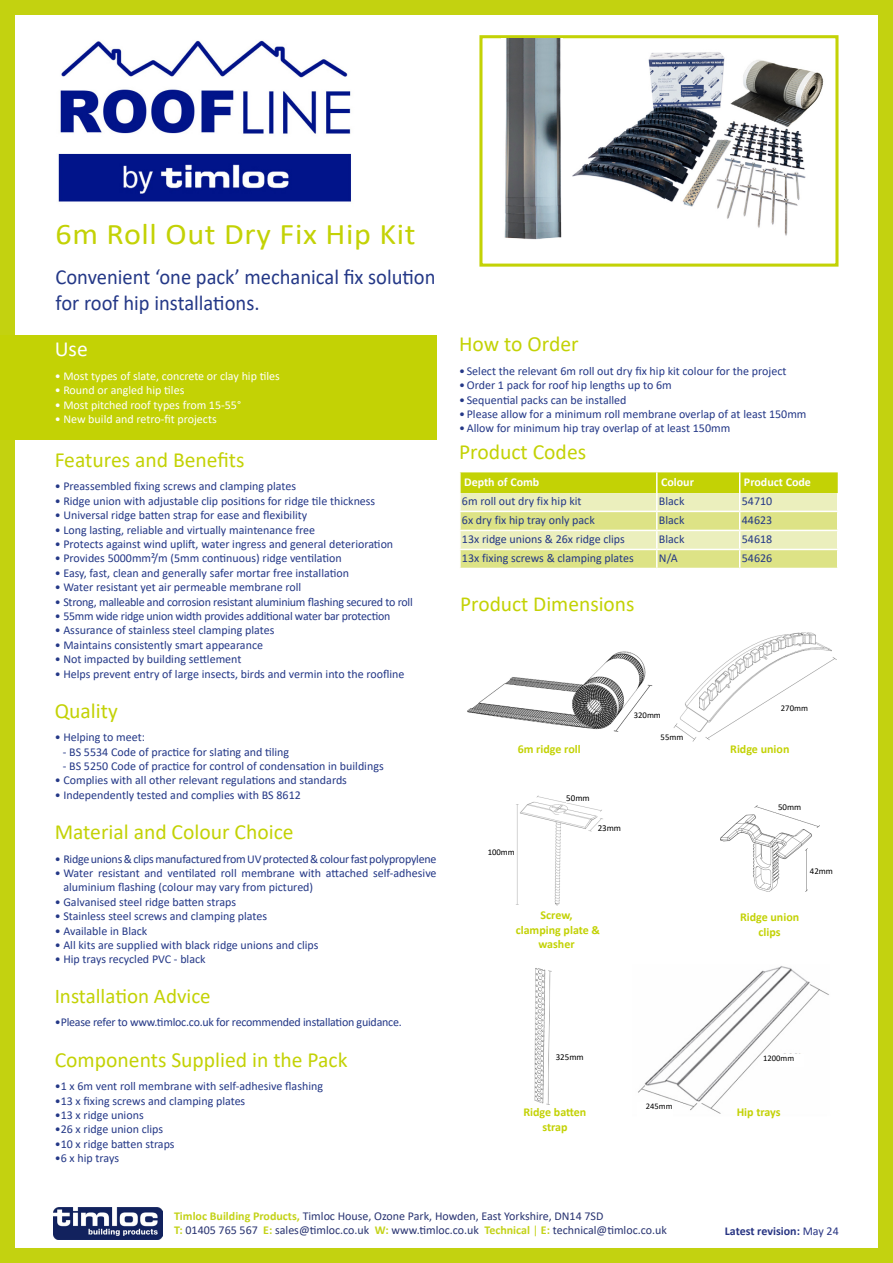
<style>
.page{position:relative;width:893px;height:1263px;background:#fff}
.page>*{position:absolute;margin:0;border:0;box-sizing:border-box;transform-origin:0 0}
.t1{font:30px "Calibri";letter-spacing:.02em;color:#c3d205;scale:1.07 1}
.t2{font:21.6px "Calibri";color:#c3d205}
.t3{font:21.6px "Calibri";color:#fff}
.t4{font:21.45px/25.7px "Calibri";color:#243887;scale:.96 1}
.t5{font:21.45px "Calibri";color:#c3d205}
.t6{font:21px "Calibri";color:#c3d205}
.t7{font:12px/14.4px "Calibri";color:#243887}
.t8{font:12px "Calibri";letter-spacing:-.02em;color:#243887}
.t9{font:12px/14.4px "Calibri";color:#283371}
.t10{font:12px "Calibri";color:#fff}
.t11{font:700 12px/14.4px "Calibri";color:#c3d205;text-align:center}
.t12{font:700 12px "Calibri";color:#fff}
.t13{font:700 12px "Calibri";color:#283583}
.t14{font:9px "Calibri";color:#000}
.t15{font:8.85px "Calibri";color:#000}
.t16{font:8.7px "Calibri";color:#000}
.t17{font:8.55px "Calibri";color:#000}
.s1{font-weight:700;color:#c3d217}
.s2{color:#c3d217}
.s3{font-weight:400}
</style>
<div class="page">
<div style="left:0;top:0;width:893px;height:1263px;border:15px solid #c3d210"></div>
<img style="left:54px;top:1208px;width:108px;height:32px">
<img style="left:58px;top:40px;width:293px;height:162px">
<div style="left:0;top:335px;width:437px;height:104px;background:#c3d205"></div>
<img style="left:467px;top:651px;width:186px;height:81px">
<img style="left:673px;top:632px;width:164px;height:110px">
<img style="left:516px;top:795px;width:87px;height:111px">
<img style="left:534px;top:968px;width:18px;height:137px">
<div style="left:566px;top:794px;width:36px;height:9px;background:#fff"></div>
<div style="left:598px;top:824px;width:36px;height:9px;background:#fff"></div>
<img style="left:638px;top:966px;width:191px;height:148px">
<div style="left:763px;top:1054px;width:40px;height:12px;background:#fff"></div>
<div style="left:637px;top:1102px;width:36px;height:15px;background:#fff"></div>
<svg style="left:459px;top:472px;width:379px;height:96px;background:#dee586"></svg>
<img style="left:504px;top:39px;width:320px;height:201px">
<div style="left:479px;top:35px;width:359px;height:232px;border:3px solid #c3d205"></div>
<img style="left:720px;top:806px;width:100px;height:85px">
<h1 class="t1" style="left:56px;top:213px;width:338px">6m Roll Out Dry Fix Hip Kit</h1>
<h3 class="t4" style="left:56px;top:264px;width:397px">Convenient ‘one pack’ mechanical fix solution for roof hip installations.</h3>
<h2 class="t3" style="left:55px;top:334px;width:35px">Use</h2>
<p class="t10" style="left:55px;top:367px;width:227px">• Most types of slate, concrete or clay hip tiles</p>
<p class="t10" style="left:55px;top:382px;width:131px">• Round or angled hip tiles</p>
<p class="t10" style="left:55px;top:396px;width:188px">• Most pitched roof types from 15-55°</p>
<p class="t10" style="left:55px;top:411px;width:164px">• New build and retro-fit projects</p>
<h2 class="t2" style="left:55px;top:445px;width:191px">Features and Benefits</h2>
<p class="t7" style="left:55px;top:479px;width:243px">• Preassembled fixing screws and clamping plates</p>
<p class="t7" style="left:55px;top:493px;width:322px">• Ridge union with adjustable clip positions for ridge tile thickness</p>
<p class="t7" style="left:55px;top:508px;width:254px">• Universal ridge batten strap for ease and flexibility</p>
<p class="t7" style="left:55px;top:522px;width:262px">• Long lasting, reliable and virtually maintenance free</p>
<p class="t7" style="left:55px;top:536px;width:340px">• Protects against wind uplift, water ingress and general deterioration</p>
<p class="t7" style="left:55px;top:551px;width:289px">• Provides 5000mm²/m (5mm continuous) ridge ventilation</p>
<p class="t7" style="left:55px;top:565px;width:296px">• Easy, fast, clean and generally safer mortar free installation</p>
<p class="t7" style="left:55px;top:580px;width:248px">• Water resistant yet air permeable membrane roll</p>
<p class="t8" style="left:55px;top:593px;width:360px">• Strong, malleable and corrosion resistant aluminium flashing secured to roll</p>
<p class="t8" style="left:55px;top:608px;width:337px">• 55mm wide ridge union width provides additional water bar protection</p>
<p class="t7" style="left:55px;top:623px;width:221px">• Assurance of stainless steel clamping plates</p>
<p class="t7" style="left:55px;top:637px;width:210px">• Maintains consistently smart appearance</p>
<p class="t7" style="left:55px;top:652px;width:188px">• Not impacted by building settlement</p>
<p class="t7" style="left:55px;top:666px;width:351px">• Helps prevent entry of large insects, birds and vermin into the roofline</p>
<h2 class="t2" style="left:55px;top:696px;width:65px">Quality</h2>
<p class="t7" style="left:55px;top:730px;width:92px">• Helping to meet:</p>
<p class="t7" style="left:63px;top:744px;width:228px">- BS 5534 Code of practice for slating and tiling</p>
<p class="t7" style="left:63px;top:759px;width:322px">- BS 5250 Code of practice for control of condensation in buildings</p>
<p class="t7" style="left:55px;top:773px;width:294px">• Complies with all other relevant regulations and standards</p>
<p class="t7" style="left:55px;top:787px;width:248px">• Independently tested and complies with BS 8612</p>
<h2 class="t2" style="left:55px;top:817px;width:241px">Material and Colour Choice</h2>
<p class="t8" style="left:55px;top:850px;width:383px">• Ridge unions &amp; clips manufactured from UV protected &amp; colour fast polypropylene</p>
<p class="t7" style="left:63px;top:865px;width:375px;text-indent:-9px">• Water resistant and ventilated roll membrane with attached self-adhesive aluminium flashing (colour may vary from pictured)</p>
<p class="t7" style="left:55px;top:894px;width:183px">• Galvanised steel ridge batten straps</p>
<p class="t7" style="left:55px;top:909px;width:214px">• Stainless steel screws and clamping plates</p>
<p class="t7" style="left:55px;top:923px;width:94px">• Available in Black</p>
<p class="t7" style="left:55px;top:937px;width:265px">• All kits are supplied with black ridge unions and clips</p>
<p class="t7" style="left:55px;top:952px;width:152px">• Hip trays recycled PVC - black</p>
<h3 class="t6" style="left:55px;top:981px;width:158px">Installation Advice</h3>
<p class="t8" style="left:55px;top:1014px;width:349px">•Please refer to www.timloc.co.uk for recommended installation guidance.</p>
<h2 class="t2" style="left:55px;top:1044px;width:294px">Components Supplied in the Pack</h2>
<p class="t7" style="left:55px;top:1079px;width:270px">•1 x 6m vent roll membrane with self-adhesive flashing</p>
<p class="t7" style="left:55px;top:1093px;width:192px">•13 x fixing screws and clamping plates</p>
<p class="t7" style="left:55px;top:1107px;width:91px">•13 x ridge unions</p>
<p class="t7" style="left:55px;top:1122px;width:110px">•26 x ridge union clips</p>
<p class="t7" style="left:55px;top:1136px;width:121px">•10 x ridge batten straps</p>
<p class="t7" style="left:55px;top:1151px;width:66px">•6 x hip trays</p>
<h2 class="t2" style="left:459px;top:329px;width:121px">How to Order</h2>
<p class="t7" style="left:459px;top:363px;width:329px">• Select the relevant 6m roll out dry fix hip kit colour for the project</p>
<p class="t7" style="left:459px;top:378px;width:214px">•Order 1 pack for roof hip lengths up to 6m</p>
<p class="t7" style="left:459px;top:392px;width:169px">• Sequential packs can be installed</p>
<p class="t7" style="left:459px;top:406px;width:349px">• Please allow for a minimum roll membrane overlap of at least 150mm</p>
<p class="t7" style="left:459px;top:421px;width:273px">•Allow for minimum hip tray overlap of at least 150mm</p>
<h2 class="t2" style="left:459px;top:436px;width:129px">Product Codes</h2>
<p class="t12" style="left:464px;top:473px;width:77px">Depth of Comb</p>
<p class="t12" style="left:661px;top:473px;width:34px">Colour</p>
<p class="t12" style="left:744px;top:473px;width:69px">Product Code</p>
<p class="t7" style="left:462px;top:493px;width:121px">6m roll out dry fix hip kit</p>
<p class="t7" style="left:659px;top:493px;width:27px">Black</p>
<p class="t7" style="left:742px;top:493px;width:32px">54710</p>
<p class="t7" style="left:462px;top:512px;width:134px">6x dry fix hip tray only pack</p>
<p class="t7" style="left:659px;top:512px;width:27px">Black</p>
<p class="t7" style="left:742px;top:512px;width:32px">44623</p>
<p class="t7" style="left:462px;top:531px;width:164px">13x ridge unions &amp; 26x ridge clips</p>
<p class="t7" style="left:659px;top:531px;width:27px">Black</p>
<p class="t7" style="left:742px;top:531px;width:32px">54618</p>
<p class="t7" style="left:462px;top:550px;width:173px">13x fixing screws &amp; clamping plates</p>
<p class="t7" style="left:659px;top:550px;width:20px">N/A</p>
<p class="t7" style="left:742px;top:550px;width:32px">54626</p>
<h3 class="t5" style="left:460px;top:589px;width:176px">Product Dimensions</h3>
<p class="t16" style="left:634px;top:709px;width:29px">320mm</p>
<p class="t16" style="left:661px;top:731px;width:24px">55mm</p>
<p class="t16" style="left:781px;top:702px;width:29px">270mm</p>
<p class="t11" style="left:518px;top:742px;width:65px">6m ridge roll</p>
<p class="t11" style="left:730px;top:742px;width:61px">Ridge union</p>
<p class="t16" style="left:488px;top:846px;width:29px">100mm</p>
<p class="t14" style="left:566px;top:792px;width:25px">50mm</p>
<p class="t14" style="left:598px;top:822px;width:25px">23mm</p>
<p class="t15" style="left:778px;top:801px;width:25px">50mm</p>
<p class="t15" style="left:810px;top:865px;width:25px">42mm</p>
<p class="t11" style="left:516px;top:908px;width:86px">Screw,<br>clamping plate &amp; washer</p>
<p class="t11" style="left:740px;top:910px;width:61px">Ridge union clips</p>
<p class="t14" style="left:556px;top:1051px;width:30px">325mm</p>
<p class="t17" style="left:763px;top:1052px;width:33px">1200mm</p>
<p class="t11" style="left:523px;top:1105px;width:64px">Ridge batten strap</p>
<p class="t17" style="left:646px;top:1100px;width:28px">245mm</p>
<p class="t11" style="left:737px;top:1105px;width:45px">Hip trays</p>
<p class="t9" style="left:174px;top:1208px;width:494px"><span class="s1">Timloc Building Products,</span> Timloc House, Ozone Park, Howden, East Yorkshire, DN14 7SD<br><span class="s1">T:</span> 01405 765 567 <span class="s1">E:</span> sales@timloc.co.uk <span class="s1">W:</span> www.timloc.co.uk <span class="s1">Technical</span> <span class="s2">|</span> <span class="s1">E:</span> technical@timloc.co.uk</p>
<p class="t13" style="left:725px;top:1222px;width:115px">Latest revision: <span class="s3">May 24</span></p>
</div>
